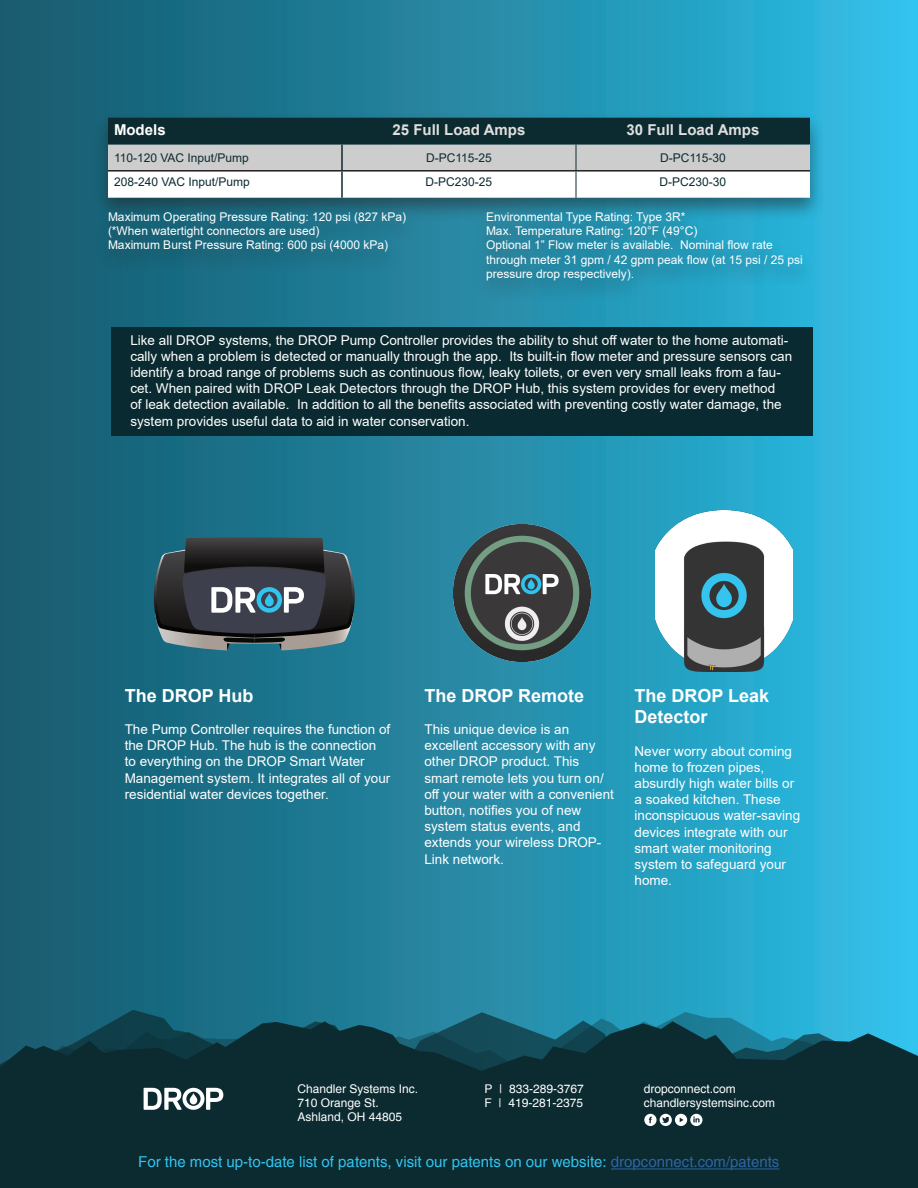
<style>
.page{position:relative;width:918px;height:1188px;background:#fff}
.page>*{position:absolute;margin:0;border:0;box-sizing:border-box;transform-origin:0 0}
.t1{font:700 18px/21.6px "Arial";color:#fff}
.t2{font:15px "Helvetica";color:#33c5f0}
.t3{font:700 15px "Arial";color:#e0dfde}
.t4{font:700 15px "Arial";color:#fff}
.t5{font:13.5px/16.2px "Arial";color:#fff}
.t6{font:12px/14.4px "Arial";color:#fff}
.t7{font:12px/14.4px "Helvetica";color:#fff}
.t8{font:12px "Arial";color:#0b2b31}
.s1{color:#2d65a3}
</style>
<div class="page">
<div style="left:0;top:0;width:918px;height:1188px;background:linear-gradient(to right,#165668,#30bee6)"></div>
<svg style="left:0;top:1010px;width:918px;height:11px;background:#2286a2"></svg>
<svg style="left:0;top:1021px;width:918px;height:167px;background:#0d333c"></svg>
<svg style="left:144px;top:1088px;width:79px;height:22px"></svg>
<svg style="left:644px;top:1114px;width:58px;height:12px"></svg>
<div style="left:93px;top:112px;width:732px;height:191px;background:#231f20;opacity:.5"></div>
<svg style="left:108px;top:118px;width:702px;height:80px"></svg>
<hr style="left:108px;top:170px;width:234px;height:2px;background:#231f20">
<hr style="left:342px;top:170px;width:234px;height:2px;background:#231f20">
<hr style="left:576px;top:170px;width:234px;height:2px;background:#231f20">
<svg style="left:151px;top:537px;width:204px;height:114px;background:#404d54"></svg>
<img style="left:453px;top:525px;width:137px;height:137px">
<img style="left:656px;top:510px;width:137px;height:162px">
<div style="left:111px;top:327px;width:702px;height:109px;background:#0a2a31"></div>
<hr style="left:611px;top:1169px;width:168px;height:1px;background:#2d65a3">
<p class="t4" style="left:114px;top:119px;width:53px">Models</p>
<p class="t3" style="left:393px;top:119px;width:134px">25 Full Load Amps</p>
<p class="t3" style="left:627px;top:119px;width:134px">30 Full Load Amps</p>
<p class="t8" style="left:114px;top:149px;width:136px">110-120 VAC Input/Pump</p>
<p class="t8" style="left:426px;top:149px;width:67px">D-PC115-25</p>
<p class="t8" style="left:660px;top:149px;width:67px">D-PC115-30</p>
<p class="t8" style="left:114px;top:173px;width:137px">208-240 VAC Input/Pump</p>
<p class="t8" style="left:426px;top:173px;width:68px">D-PC230-25</p>
<p class="t8" style="left:660px;top:173px;width:68px">D-PC230-30</p>
<p class="t6" style="left:108px;top:209px;width:300px">Maximum Operating Pressure Rating: 120 psi (827 kPa)</p>
<p class="t6" style="left:486px;top:209px;width:201px">Environmental Type Rating: Type 3R*</p>
<p class="t6" style="left:108px;top:223px;width:213px">(*When watertight connectors are used)</p>
<p class="t6" style="left:486px;top:223px;width:213px">Max. Temperature Rating: 120°F (49°C)</p>
<p class="t6" style="left:108px;top:238px;width:282px">Maximum Burst Pressure Rating: 600 psi (4000 kPa)</p>
<p class="t6" style="left:486px;top:238px;width:318px">Optional 1” Flow meter is available. Nominal flow rate through meter 31 gpm / 42 gpm peak flow (at 15 psi / 25 psi pressure drop respectively).</p>
<p class="t5" style="left:130px;top:332px;width:663px">Like all DROP systems, the DROP Pump Controller provides the ability to shut off water to the home automati&shy;cally when a problem is detected or manually through the app. Its built-in flow meter and pressure sensors can identify a broad range of problems such as continuous flow, leaky toilets, or even very small leaks from a fau&shy;cet. When paired with DROP Leak Detectors through the DROP Hub, this system provides for every method<br>of leak detection available. In addition to all the benefits associated with preventing costly water damage, the system provides useful data to aid in water conservation.</p>
<p class="t1" style="left:125px;top:685px;width:130px">The DROP Hub</p>
<p class="t5" style="left:125px;top:721px;width:267px">The Pump Controller requires the function of the DROP Hub. The hub is the connection to everything on the DROP Smart Water Management system. It integrates all of your residential water devices together.</p>
<p class="t1" style="left:424px;top:685px;width:161px">The DROP Remote</p>
<p class="t5" style="left:424px;top:721px;width:191px">This unique device is an excellent accessory with any other DROP product. This smart remote lets you turn on/ off your water with a convenient button, notifies you of new system status events, and extends your wireless DROP-<br>Link network.</p>
<p class="t1" style="left:634px;top:685px;width:136px">The DROP Leak<br>Detector</p>
<p class="t5" style="left:634px;top:743px;width:167px">Never worry about coming home to frozen pipes, absurdly high water bills or a soaked kitchen. These inconspicuous water-saving devices integrate with our smart water monitoring system to safeguard your home.</p>
<p class="t7" style="left:298px;top:1081px;width:122px">Chandler Systems Inc.<br>710 Orange St.<br>Ashland, OH 44805</p>
<p class="t7" style="left:485px;top:1081px;width:101px">P | 833-289-3767<br>F | 419-281-2375</p>
<p class="t7" style="left:644px;top:1081px;width:133px">dropconnect.com chandlersystemsinc.com</p>
<p class="t2" style="left:138px;top:1153px;width:643px">For the most up-to-date list of patents, visit our patents on our website: <span class="s1">dropconnect.com/patents</span></p>
</div>
